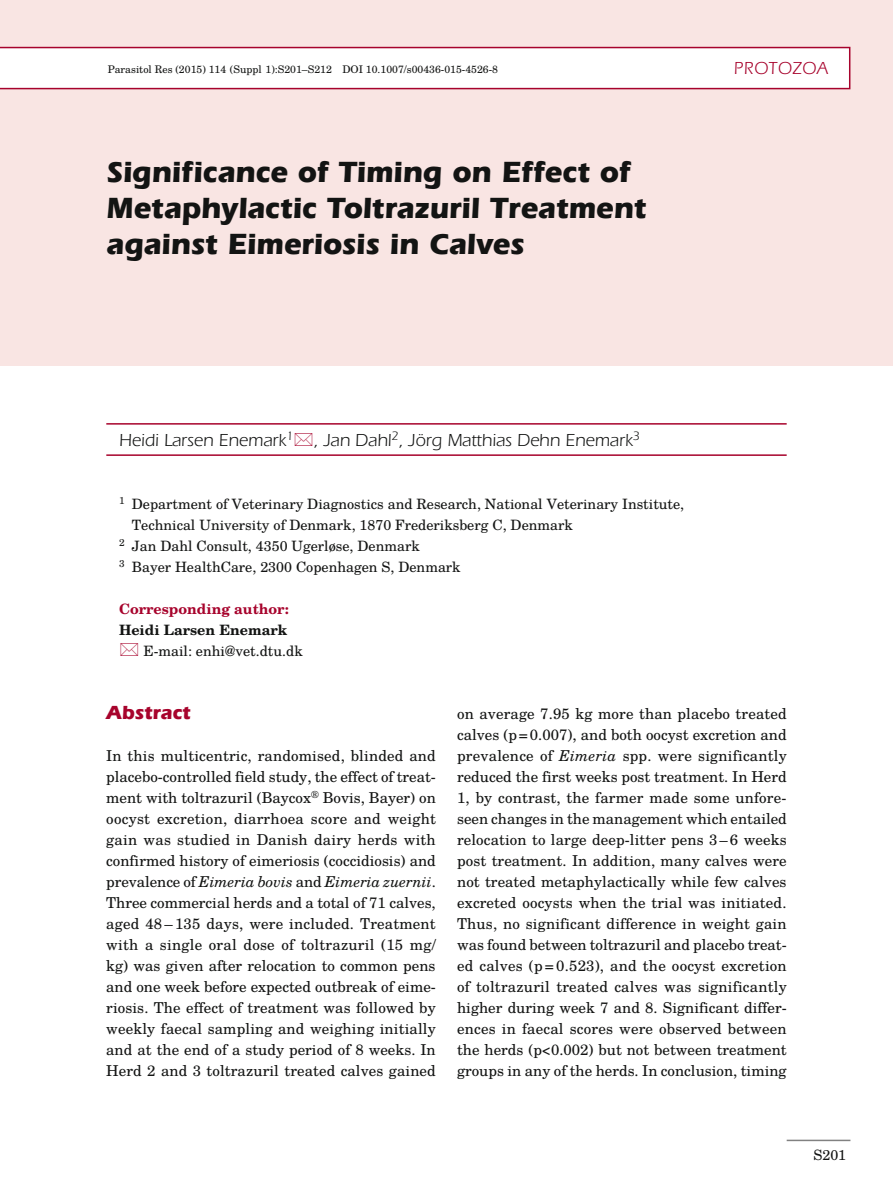
<style>
.page{position:relative;width:893px;height:1187px;background:#fff}
.page>*{position:absolute;margin:0;border:0;box-sizing:border-box;transform-origin:0 0}
.t1{font:700 30px/36px "Xxgfdx Swcffw Itc Eras";letter-spacing:-.005em;color:#131413}
.t2{font:700 19.5px "Xxgfdx Swcffw Itc Eras";color:#a7032c}
.t3{font:18px "Gdvqxr Kssknd ITC Eras Std";color:#131413}
.t4{font:18px "Gdvqxr Kssknd ITC Eras Std";letter-spacing:.03em;color:#a7032c}
.t5{font:15px/21px "Vksmys Pbqstk Te X Gyre Schola";color:#131413;text-align:justify}
.t6{font:italic 15px "Vjwtys Wvprmc Te X Gyre Schola";letter-spacing:-.005em;color:#131413}
.t7{font:14.25px "Vksmys Pbqstk Te X Gyre Schola";color:#131413}
.t8{font:700 14.25px "Lwtqrj Mdkmkx Te X Gyre Schola";color:#a7032c}
.t9{font:700 14.25px "Lwtqrj Mdkmkx Te X Gyre Schola";color:#131413}
.t10{font:10.5px "Vksmys Pbqstk Te X Gyre Schola";color:#131413}
.s1{font-family:"Vksmys Pbqstk Te X Gyre Schola";font-style:normal}
.s2{font-family:"Vjwtys Wvprmc Te X Gyre Schola";font-style:italic}
</style>
<div class="page">
<div style="left:0;top:0;width:893px;height:366px;background:#f9e5e3"></div>
<hr style="left:787px;top:1139px;width:63px;height:1px;background:#818181">
<hr style="left:106px;top:423px;width:681px;height:1px;background:#a7032c">
<hr style="left:106px;top:454px;width:681px;height:2px;background:#a7032c">
<svg style="left:0;top:47px;width:850px;height:42px;background:#f9f0f2"></svg>
<p class="t10" style="left:108px;top:61px;width:392px">Parasitol Res (2015) 114 (Suppl 1):S201–S212 DOI 10.1007/s00436-015-4526-8</p>
<p class="t4" style="left:734px;top:58px;width:95px">Protozoa</p>
<h1 class="t1" style="left:106px;top:154px;width:541px">Significance of Timing on Effect of<br>Metaphylactic Toltrazuril Treatment against Eimeriosis in Calves</h1>
<p class="t3" style="left:119px;top:430px;width:522px">Heidi Larsen Enemark<sup>1</sup> , Jan Dahl<sup>2</sup>, Jörg Matthias Dehn Enemark<sup>3</sup></p>
<p class="t7" style="left:119px;top:492px;width:567px"><sup>1</sup> Department of Veterinary Diagnostics and Research, National Veterinary Institute,</p>
<p class="t7" style="left:132px;top:513px;width:443px">Technical University of Denmark, 1870 Frederiksberg C, Denmark</p>
<p class="t7" style="left:119px;top:534px;width:302px"><sup>2</sup> Jan Dahl Consult, 4350 Ugerløse, Denmark</p>
<p class="t7" style="left:119px;top:555px;width:343px"><sup>3</sup> Bayer HealthCare, 2300 Copenhagen S, Denmark</p>
<p class="t8" style="left:119px;top:597px;width:171px">Corresponding author:</p>
<p class="t9" style="left:119px;top:618px;width:170px">Heidi Larsen Enemark</p>
<p class="t7" style="left:143px;top:639px;width:161px">E-mail: enhi@vet.dtu.dk</p>
<h2 class="t2" style="left:106px;top:701px;width:86px">Abstract</h2>
<p class="t5" style="left:106px;top:744px;width:331px">In this multicentric, randomised, blinded and placebo-controlled field study, the effect of treat&shy;ment with toltrazuril (Baycox<sup>®</sup> Bovis, Bayer) on oocyst excretion, diarrhoea score and weight gain was studied in Danish dairy herds with confirmed history of eimeriosis (coccidiosis) and</p>
<p class="t6" style="left:106px;top:870px;width:331px"><span class="s1">prevalence of</span> Eimeria bovis <span class="s1">and</span> Eimeria zuernii<span class="s1">.</span></p>
<p class="t5" style="left:106px;top:891px;width:331px">Three commercial herds and a total of 71 calves, aged 48 – 135 days, were included. Treatment with a single oral dose of toltrazuril (15 mg/ kg) was given after relocation to common pens and one week before expected outbreak of eime&shy;riosis. The effect of treatment was followed by weekly faecal sampling and weighing initially and at the end of a study period of 8 weeks. In Herd 2 and 3 toltrazuril treated calves gained</p>
<p class="t5" style="left:457px;top:702px;width:331px">on average 7.95 kg more than placebo treated calves (p=0.007), and both oocyst excretion and prevalence of <span class="s2">Eimeria</span> spp. were significantly reduced the first weeks post treatment. In Herd 1, by contrast, the farmer made some unfore&shy;seen changes in the management which entailed relocation to large deep-litter pens 3 –6 weeks post treatment. In addition, many calves were not treated metaphylactically while few calves excreted oocysts when the trial was initiated.<br>Thus, no significant difference in weight gain was found between toltrazuril and placebo treat&shy;ed calves (p=0.523), and the oocyst excretion of toltrazuril treated calves was significantly higher during week 7 and 8. Significant differ&shy;ences in faecal scores were observed between the herds (p&lt;0.002) but not between treatment groups in any of the herds. In conclusion, timing</p>
<p class="t7" style="left:813px;top:1143px;width:34px">S201</p>
</div>
